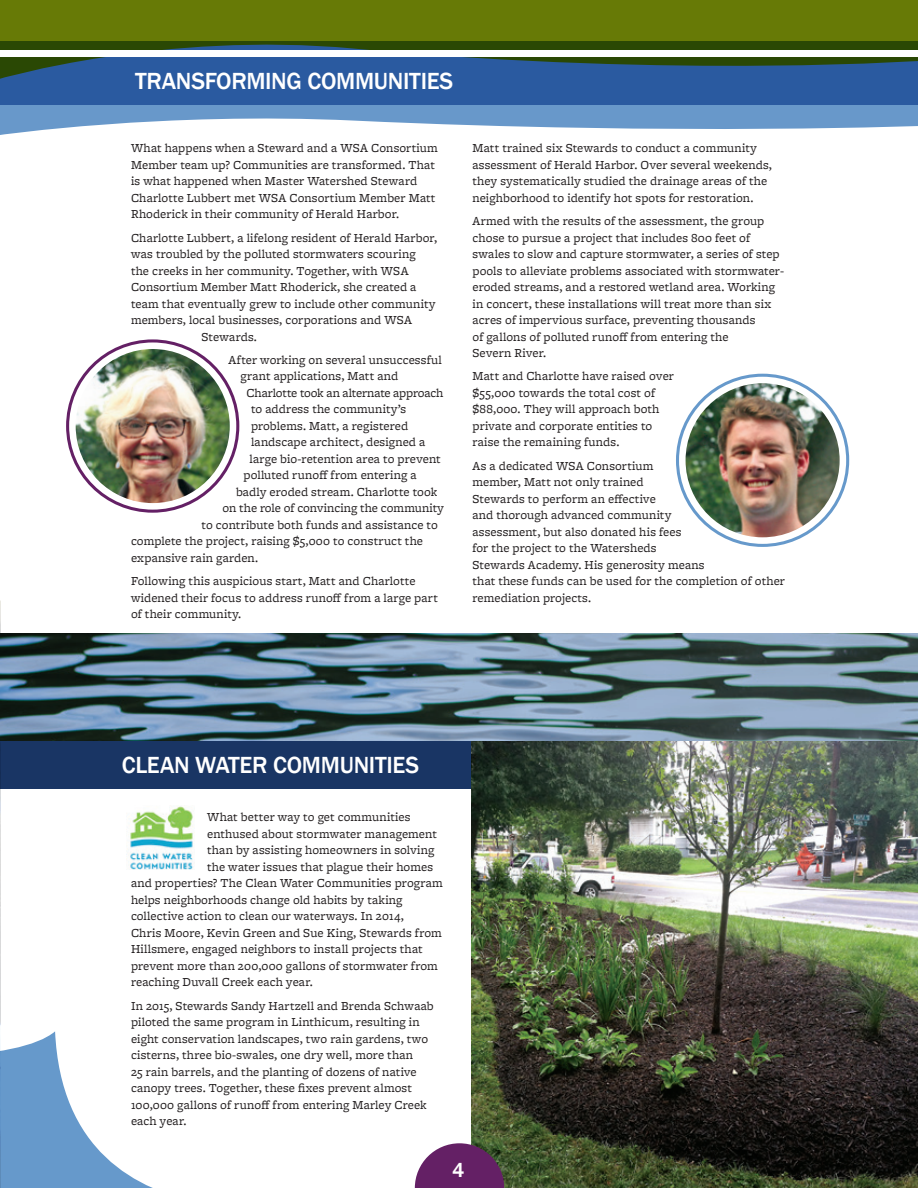
<style>
.page{position:relative;width:918px;height:1188px;background:#fff}
.page>*{position:absolute;margin:0;border:0;box-sizing:border-box;transform-origin:0 0}
.t1{font:500 24px "Franklin Gothic";letter-spacing:-.015em;color:#fff}
.Intro_text{font:500 21px "Franklin Gothic";color:#fff}
.IMPACT_B1{font:12.75px/16.5px "Freight Micro Pro";letter-spacing:.01em;color:#231f20}
.IMPACT_B1-2{font:12.75px "Freight Micro Pro";letter-spacing:-.015em;color:#231f20}
</style>
<div class="page">
<img style="left:0;top:600px;width:1px;height:422px">
<div style="left:0;top:741px;width:918px;height:47px;background:#193564"></div>
<svg style="left:0;top:1022px;width:153px;height:166px"></svg>
<svg style="left:0;top:105px;width:918px;height:30px;fill:#6898ca"></svg>
<div style="left:1px;top:0;width:917px;height:41px;background:#677a06"></div>
<svg style="left:0;top:0;width:1px;height:114px"></svg>
<svg style="left:1px;top:41px;width:917px;height:64px;background:#2a567d"></svg>
<hr style="left:0;top:41px;width:1px;height:64px;background:#2968b3">
<img style="left:472px;top:741px;width:446px;height:447px">
<svg style="left:415px;top:1143px;width:89px;height:45px;background:#713e70"></svg>
<img style="left:0;top:633px;width:918px;height:108px">
<img style="left:76px;top:349px;width:154px;height:154px;border-radius:77px">
<img style="left:686px;top:383px;width:154px;height:154px;border-radius:77px">
<div style="left:0;top:50px;width:918px;height:7px;background:#fff"></div>
<img style="left:126px;top:806px;width:69px;height:63px">
<p class="t1" style="left:135px;top:66px;width:320px">TRANSFORMING COMMUNITIES</p>
<p class="IMPACT_B1" style="left:131px;top:139px;width:308px">What happens when a Steward and a WSA Consortium Member team up? Communities are transformed. That is what happened when Master Watershed Steward Charlotte Lubbert met WSA Consortium Member Matt Rhoderick in their community of Herald Harbor.</p>
<p class="IMPACT_B1" style="left:131px;top:229px;width:308px">Charlotte Lubbert, a lifelong resident of Herald Harbor,</p>
<p class="IMPACT_B1" style="left:131px;top:245px;width:286px">was troubled by the polluted stormwaters scouring</p>
<p class="IMPACT_B1" style="left:131px;top:262px;width:279px">the creeks in her community. Together, with WSA</p>
<p class="IMPACT_B1" style="left:131px;top:278px;width:287px">Consortium Member Matt Rhoderick, she created a</p>
<p class="IMPACT_B1" style="left:131px;top:295px;width:306px">team that eventually grew to include other community</p>
<p class="IMPACT_B1" style="left:131px;top:311px;width:283px">members, local businesses, corporations and WSA</p>
<p class="IMPACT_B1" style="left:202px;top:328px;width:57px">Stewards.</p>
<p class="IMPACT_B1" style="left:229px;top:351px;width:215px">After working on several unsuccessful</p>
<p class="IMPACT_B1" style="left:241px;top:367px;width:159px">grant applications, Matt and</p>
<p class="IMPACT_B1-2" style="left:247px;top:384px;width:199px">Charlotte took an alternate approach</p>
<p class="IMPACT_B1" style="left:251px;top:400px;width:157px">to address the community’s</p>
<p class="IMPACT_B1" style="left:251px;top:417px;width:159px">problems. Matt, a registered</p>
<p class="IMPACT_B1" style="left:251px;top:433px;width:176px">landscape architect, designed a</p>
<p class="IMPACT_B1" style="left:250px;top:450px;width:193px">large bio-retention area to prevent</p>
<p class="IMPACT_B1" style="left:244px;top:466px;width:175px">polluted runoff from entering a</p>
<p class="IMPACT_B1" style="left:236px;top:483px;width:203px">badly eroded stream. Charlotte took</p>
<p class="IMPACT_B1" style="left:223px;top:499px;width:223px">on the role of convincing the community</p>
<p class="IMPACT_B1" style="left:202px;top:516px;width:238px">to contribute both funds and assistance to</p>
<p class="IMPACT_B1" style="left:131px;top:532px;width:294px">complete the project, raising $5,000 to construct the</p>
<p class="IMPACT_B1" style="left:131px;top:549px;width:129px">expansive rain garden.</p>
<p class="IMPACT_B1" style="left:131px;top:572px;width:308px">Following this auspicious start, Matt and Charlotte widened their focus to address runoff from a large part of their community.</p>
<p class="IMPACT_B1" style="left:472px;top:140px;width:301px">Matt trained six Stewards to conduct a community assessment of Herald Harbor. Over several weekends, they systematically studied the drainage areas of the neighborhood to identify hot spots for restoration.</p>
<p class="IMPACT_B1" style="left:472px;top:212px;width:313px">Armed with the results of the assessment, the group chose to pursue a project that includes 800 feet of swales to slow and capture stormwater, a series of step pools to alleviate problems associated with stormwater&shy;eroded streams, and a restored wetland area. Working in concert, these installations will treat more than six acres of impervious surface, preventing thousands<br>of gallons of polluted runoff from entering the<br>Severn River.</p>
<p class="IMPACT_B1" style="left:472px;top:368px;width:203px">Matt and Charlotte have raised over $55,000 towards the total cost of $88,000. They will approach both private and corporate entities to raise the remaining funds.</p>
<p class="IMPACT_B1" style="left:472px;top:457px;width:314px">As a dedicated WSA Consortium<br>member, Matt not only trained<br>Stewards to perform an effective<br>and thorough advanced community<br>assessment, but also donated his fees<br>for the project to the Watersheds<br>Stewards Academy. His generosity means<br>that these funds can be used for the completion of other remediation projects.</p>
<p class="t1" style="left:122px;top:750px;width:299px">CLEAN WATER COMMUNITIES</p>
<p class="IMPACT_B1" style="left:207px;top:809px;width:205px">What better way to get communities</p>
<p class="IMPACT_B1" style="left:207px;top:825px;width:231px">enthused about stormwater management</p>
<p class="IMPACT_B1" style="left:207px;top:842px;width:229px">than by assisting homeowners in solving</p>
<p class="IMPACT_B1" style="left:207px;top:858px;width:228px">the water issues that plague their homes</p>
<p class="IMPACT_B1" style="left:131px;top:875px;width:313px">and properties? The Clean Water Communities program</p>
<p class="IMPACT_B1" style="left:131px;top:891px;width:273px">helps neighborhoods change old habits by taking</p>
<p class="IMPACT_B1" style="left:131px;top:908px;width:274px">collective action to clean our waterways. In 2014,</p>
<p class="IMPACT_B1" style="left:131px;top:924px;width:312px">Chris Moore, Kevin Green and Sue King, Stewards from</p>
<p class="IMPACT_B1" style="left:131px;top:941px;width:293px">Hillsmere, engaged neighbors to install projects that</p>
<p class="IMPACT_B1" style="left:131px;top:957px;width:309px">prevent more than 200,000 gallons of stormwater from</p>
<p class="IMPACT_B1" style="left:131px;top:974px;width:183px">reaching Duvall Creek each year.</p>
<p class="IMPACT_B1" style="left:131px;top:997px;width:304px">In 2015, Stewards Sandy Hartzell and Brenda Schwaab piloted the same program in Linthicum, resulting in eight conservation landscapes, two rain gardens, two cisterns, three bio-swales, one dry well, more than<br>25 rain barrels, and the planting of dozens of native canopy trees. Together, these fixes prevent almost 100,000 gallons of runoff from entering Marley Creek each year.</p>
<p class="Intro_text" style="left:452px;top:1157px;width:14px">4</p>
</div>
